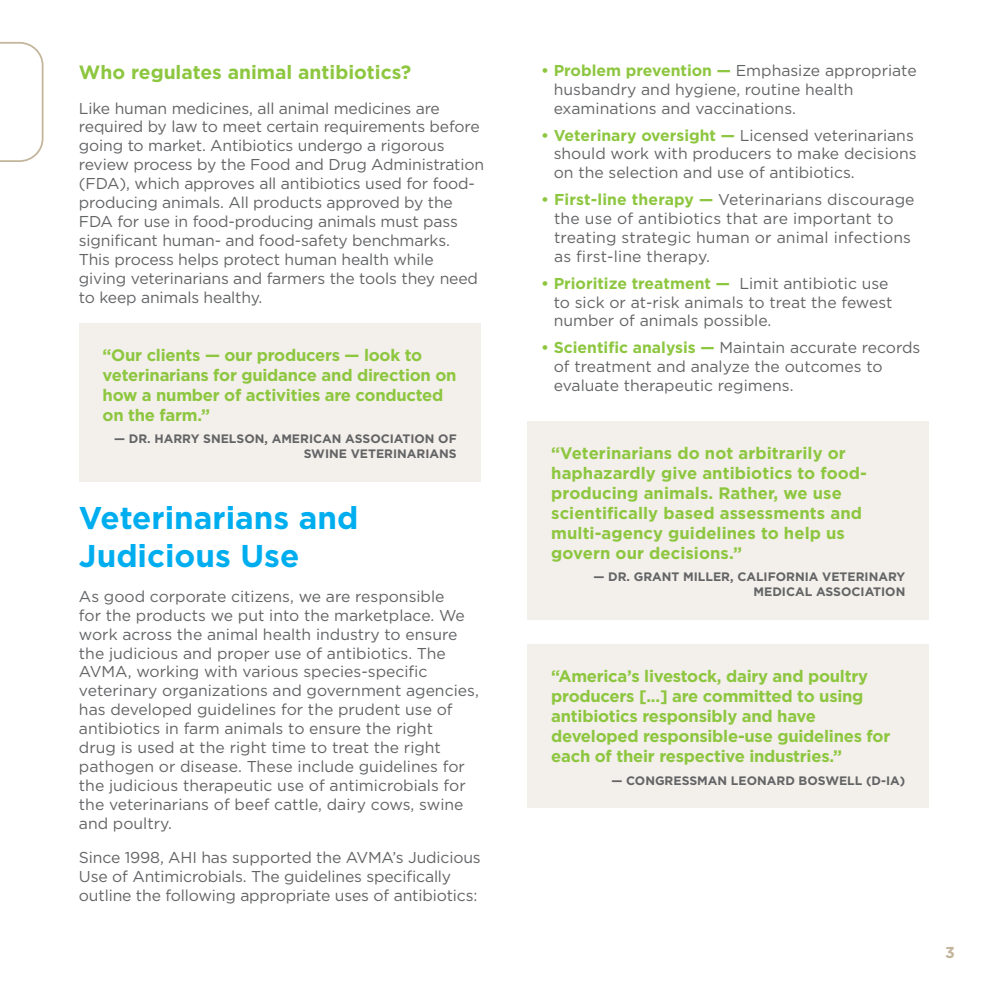
<style>
.page{position:relative;width:1008px;height:1008px;background:#fff}
.page>*{position:absolute;margin:0;border:0;box-sizing:border-box;transform-origin:0 0}
.t1{font:700 31.5px/37.8px "Gotham";color:#00aeef}
.t2{font:700 19.25px "Gotham";color:#8dc63f}
.t3{font:700 16.62px/19.9px "Gotham";letter-spacing:-.015em;color:#8dc63f}
.t4{font:700 16.62px/19.9px "Gotham";letter-spacing:.005em;color:#8dc63f}
.t5{font:15.75px/18.9px "Gotham";color:#636466}
.t6{font:700 15.75px "Gotham";color:#c2b59b}
.t7{font:700 12.25px/14.7px "Gotham";color:#636466;text-align:right}
.s1{font-weight:700;color:#8dc63f}
</style>
<div class="page">
<svg style="left:0;top:42px;width:44px;height:120px"></svg>
<div style="left:528px;top:422px;width:401px;height:198px;background:#f3efea"></div>
<div style="left:528px;top:645px;width:401px;height:163px;background:#f3efea"></div>
<div style="left:79px;top:324px;width:401px;height:158px;background:#f3efea"></div>
<p class="t2" style="left:79px;top:61px;width:334px">Who regulates animal antibiotics?</p>
<p class="t5" style="left:79px;top:98px;width:407px">Like human medicines, all animal medicines are required by law to meet certain requirements before going to market. Antibiotics undergo a rigorous review process by the Food and Drug Administration (FDA), which approves all antibiotics used for food&shy;producing animals. All products approved by the FDA for use in food-producing animals must pass significant human- and food-safety benchmarks.<br>This process helps protect human health while giving veterinarians and farmers the tools they need to keep animals healthy.</p>
<p class="t3" style="left:103px;top:345px;width:356px">“Our clients — our producers — look to veterinarians for guidance and direction on how a number of activities are conducted on the farm.”</p>
<p class="t7" style="left:114px;top:431px;width:60px">—Dr.Harr</p>
<p class="t7" style="left:191px;top:431px;width:101px">y Snelson, Amer</p>
<p class="t7" style="left:309px;top:431px;width:13px">ican</p>
<p class="t7" style="left:345px;top:431px;width:108px">Association of</p>
<p class="t7" style="left:304px;top:446px;width:33px">Swine</p>
<p class="t7" style="left:351px;top:446px;width:19px">Veter</p>
<p class="t7" style="left:393px;top:446px;width:15px">inar</p>
<p class="t7" style="left:425px;top:446px;width:14px">ians</p>
<h1 class="t1" style="left:79px;top:499px;width:281px">Veterinarians and<br>Judicious Use</h1>
<p class="t5" style="left:79px;top:587px;width:401px">As good corporate citizens, we are responsible<br>for the products we put into the marketplace. We work across the animal health industry to ensure the judicious and proper use of antibiotics. The AVMA, working with various species-specific veterinary organizations and government agencies, has developed guidelines for the prudent use of antibiotics in farm animals to ensure the right<br>drug is used at the right time to treat the right pathogen or disease. These include guidelines for the judicious therapeutic use of antimicrobials for the veterinarians of beef cattle, dairy cows, swine and poultry.</p>
<p class="t5" style="left:79px;top:848px;width:403px">Since 1998, AHI has supported the AVMA’s Judicious<br>Use of Antimicrobials. The guidelines specifically outline the following appropriate uses of antibiotics:</p>
<p class="t5" style="left:554px;top:61px;width:364px;text-indent:-13px"><span class="s1">• Problem prevention —</span> Emphasize appropriate husbandry and hygiene, routine health examinations and vaccinations.</p>
<p class="t5" style="left:554px;top:125px;width:364px;text-indent:-13px"><span class="s1">• Veterinary oversight —</span> Licensed veterinarians should work with producers to make decisions on the selection and use of antibiotics.</p>
<p class="t5" style="left:554px;top:190px;width:362px;text-indent:-13px"><span class="s1">• First-line therapy —</span> Veterinarians discourage the use of antibiotics that are important to treating strategic human or animal infections as first-line therapy.</p>
<p class="t5" style="left:554px;top:273px;width:340px;text-indent:-13px"><span class="s1">• Prioritize treatment —</span> Limit antibiotic use to sick or at-risk animals to treat the fewest number of animals possible.</p>
<p class="t5" style="left:554px;top:338px;width:368px;text-indent:-13px"><span class="s1">• Scientific analysis —</span> Maintain accurate records of treatment and analyze the outcomes to evaluate therapeutic regimens.</p>
<p class="t4" style="left:551px;top:443px;width:317px">“Veterinarians do not arbitrarily or haphazardly give antibiotics to food&shy;producing animals. Rather, we use scientifically based assessments and multi-agency guidelines to help us govern our decisions.”</p>
<p class="t7" style="left:593px;top:569px;width:58px">—Dr.Grant</p>
<p class="t7" style="left:683px;top:569px;width:158px">Miller, Californ ia Veter</p>
<p class="t7" style="left:865px;top:569px;width:15px">inar</p>
<p class="t7" style="left:753px;top:569px;width:153px">y<br>Medical Association</p>
<p class="t3" style="left:551px;top:666px;width:341px">“America’s livestock, dairy and poultry producers [...] are committed to using antibiotics responsibly and have developed responsible-use guidelines for each of their respective industries.”</p>
<p class="t7" style="left:611px;top:773px;width:44px">— CongressmanLe</p>
<p class="t7" style="left:747px;top:773px;width:19px">onard</p>
<p class="t7" style="left:799px;top:773px;width:108px">Boswell (D-IA)</p>
<p class="t6" style="left:945px;top:943px;width:11px">3</p>
</div>
